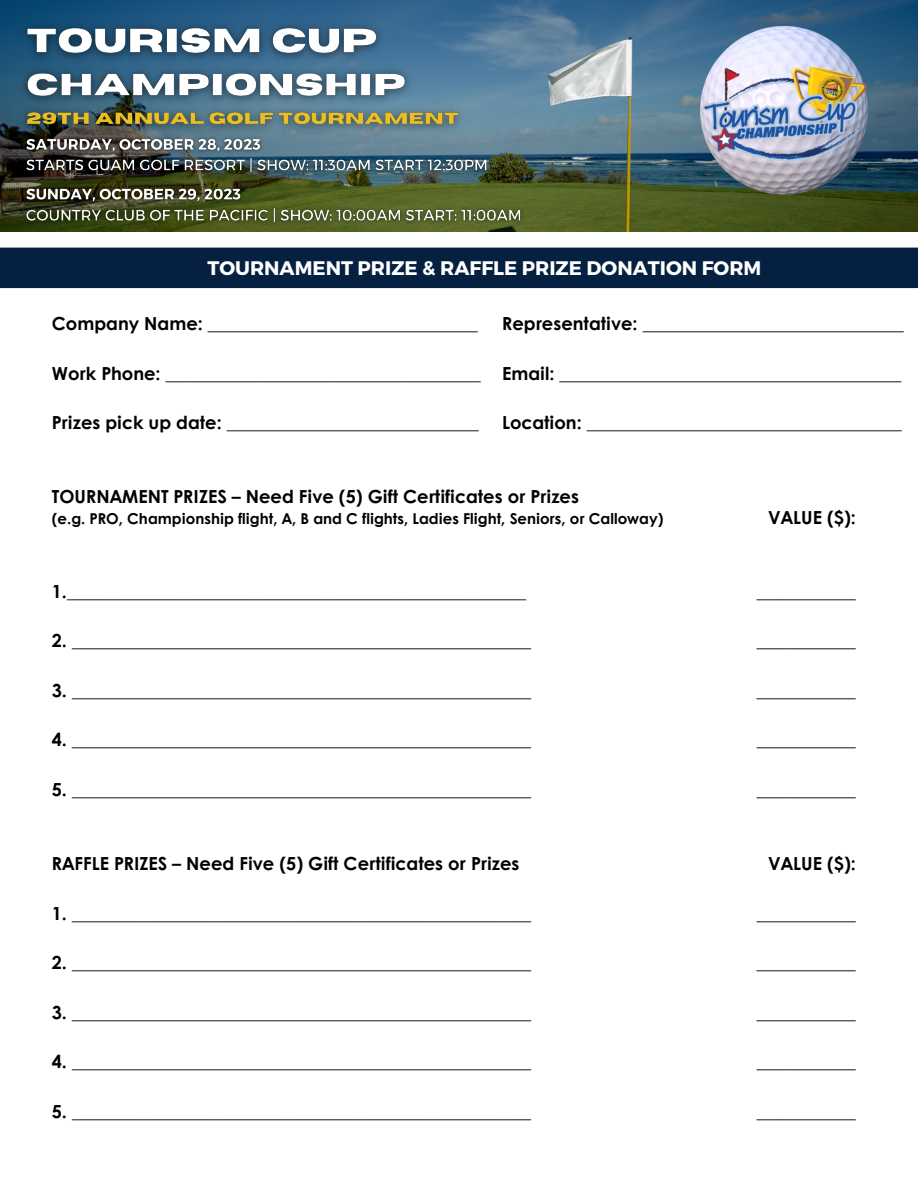
<style>
.page{position:relative;width:918px;height:1188px;background:#fff}
.page>*{position:absolute;margin:0;border:0;box-sizing:border-box;transform-origin:0 0}
.t1{font:700 19.65px "Montserrat";color:#fff}
.t2{font:700 18px "Century Gothic";color:#000}
.t3{font:700 15px "Century Gothic";color:#000}
</style>
<div class="page">
<img style="left:0;top:0;width:918px;height:232px">
<img style="left:20px;top:181px;width:508px;height:49px">
<img style="left:701px;top:27px;width:167px;height:168px">
<img style="left:695px;top:46px;width:179px;height:133px">
<div style="left:0;top:248px;width:918px;height:40px;background:#052040"></div>
<img style="left:12px;top:14px;width:462px;height:128px">
<img style="left:20px;top:131px;width:475px;height:49px">
<p class="t1" style="left:207px;top:255px;width:555px">TOURNAMENT PRIZE &amp; RAFFLE PRIZE DONATION FORM</p>
<p class="t2" style="left:52px;top:310px;width:428px">Company Name: ______________________________</p>
<p class="t2" style="left:52px;top:359px;width:430px">Work Phone: ___________________________________</p>
<p class="t2" style="left:52px;top:409px;width:428px">Prizes pick up date: ____________________________</p>
<p class="t2" style="left:502px;top:310px;width:403px">Representative: _____________________________</p>
<p class="t2" style="left:502px;top:359px;width:401px">Email: ______________________________________</p>
<p class="t2" style="left:502px;top:409px;width:401px">Location: ___________________________________</p>
<p class="t2" style="left:52px;top:483px;width:529px">TOURNAMENT PRIZES – Need Five (5) Gift Certificates or Prizes</p>
<p class="t3" style="left:52px;top:507px;width:613px">(e.g. PRO, Championship flight, A, B and C flights, Ladies Flight, Seniors, or Calloway)</p>
<p class="t2" style="left:52px;top:578px;width:476px">1.___________________________________________________</p>
<p class="t2" style="left:52px;top:627px;width:481px">2. ___________________________________________________</p>
<p class="t2" style="left:52px;top:677px;width:481px">3. ___________________________________________________</p>
<p class="t2" style="left:52px;top:726px;width:481px">4. ___________________________________________________</p>
<p class="t2" style="left:52px;top:776px;width:481px">5. ___________________________________________________</p>
<p class="t2" style="left:52px;top:850px;width:469px">RAFFLE PRIZES – Need Five (5) Gift Certificates or Prizes</p>
<p class="t2" style="left:52px;top:899px;width:481px">1. ___________________________________________________</p>
<p class="t2" style="left:52px;top:949px;width:481px">2. ___________________________________________________</p>
<p class="t2" style="left:52px;top:998px;width:481px">3. ___________________________________________________</p>
<p class="t2" style="left:52px;top:1048px;width:481px">4. ___________________________________________________</p>
<p class="t2" style="left:52px;top:1097px;width:481px">5. ___________________________________________________</p>
<p class="t2" style="left:768px;top:503px;width:89px">VALUE ($):</p>
<p class="t2" style="left:757px;top:578px;width:100px">___________</p>
<p class="t2" style="left:757px;top:627px;width:100px">___________</p>
<p class="t2" style="left:757px;top:677px;width:100px">___________</p>
<p class="t2" style="left:757px;top:726px;width:100px">___________</p>
<p class="t2" style="left:757px;top:776px;width:100px">___________</p>
<p class="t2" style="left:768px;top:850px;width:89px">VALUE ($):</p>
<p class="t2" style="left:757px;top:899px;width:100px">___________</p>
<p class="t2" style="left:757px;top:949px;width:100px">___________</p>
<p class="t2" style="left:757px;top:998px;width:100px">___________</p>
<p class="t2" style="left:757px;top:1048px;width:100px">___________</p>
<p class="t2" style="left:757px;top:1097px;width:100px">___________</p>
</div>
